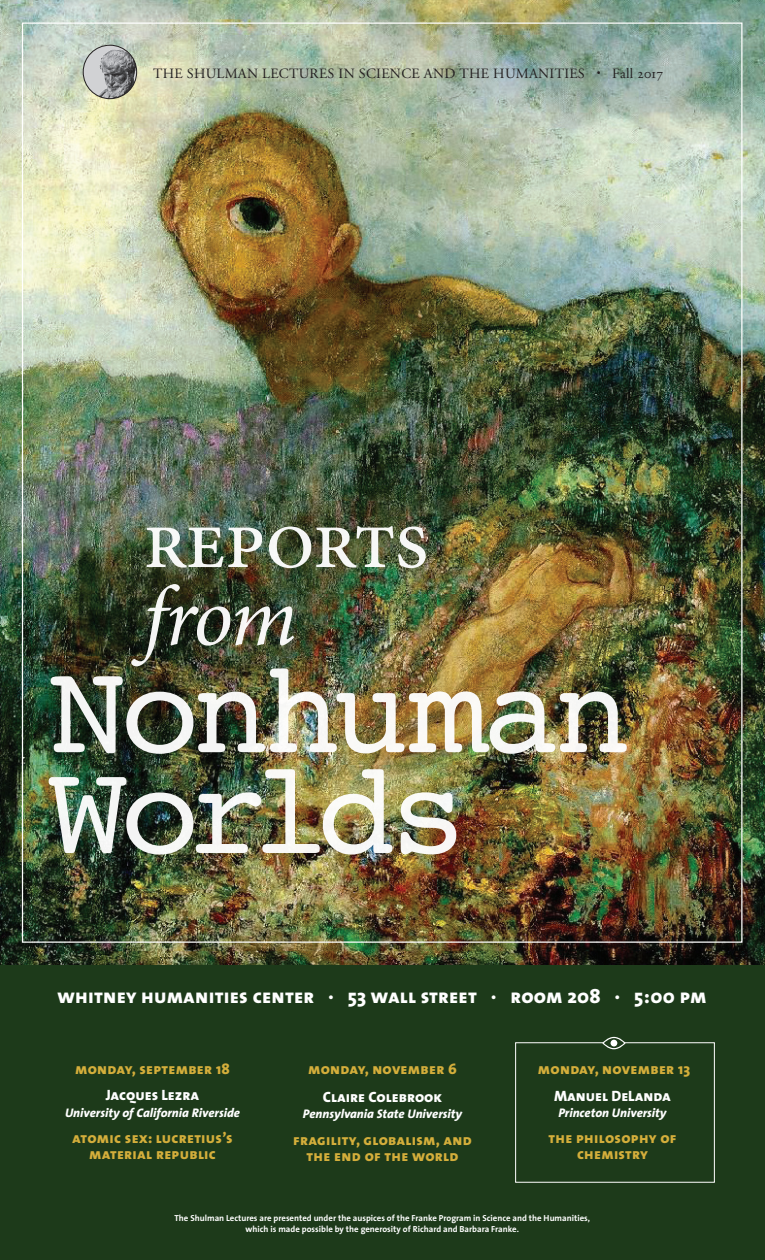
<style>
.page{position:relative;width:765px;height:1260px;background:#fff}
.page>*{position:absolute;margin:0;border:0;box-sizing:border-box;transform-origin:0 0}
.t1{font:131.12px/100.8px "Courier";letter-spacing:-.05em;color:#fff}
.t2{font:85px "Minion Pro";letter-spacing:-.025em;color:#fff}
.t3{font:italic 85px "Minion Pro";color:#fff}
.t4{font:20px "The Sans Extra Bold Caps";letter-spacing:.01em;color:#fff}
.t5{font:15px/16.2px "The Sans Extra Bold Caps";letter-spacing:.02em;color:#d4ae3b;text-align:center}
.t6{font:15px/28px "The Sans Extra Bold Caps";color:#d4ae3b;text-align:center}
.t7{font:14.12px "A Gar Romw OS";letter-spacing:.02em;color:#231f20}
.t8{font:italic 800 12.5px "The Sans";color:#fff}
.t9{font:700 8.75px/10.5px "The Sans";color:#fff;text-align:center}
.s1{font-size:10px}
.s2{font-family:"The Sans";font-weight:800}
.s3{color:#fff}
</style>
<div class="page">
<img style="left:0;top:0;width:765px;height:965px">
<div style="left:0;top:965px;width:765px;height:295px;background:#1d3a1a"></div>
<svg style="left:515px;top:1037px;width:200px;height:146px"></svg>
<div style="left:83px;top:45px;width:54px;height:54px;background:#d1d2d4;border-radius:50%"></div>
<img style="left:97px;top:48px;width:40px;height:51px">
<div style="left:83px;top:45px;width:54px;height:54px;border:1px solid #231f20;border-radius:50%"></div>
<p class="t7" style="left:153px;top:66px;width:512px">THE SHULMAN LECTURES IN SCIENCE AND THE HUMANITIES <span class="s1">•</span> Fall 2017</p>
<h2 class="t2" style="left:143px;top:483px;width:287px">reports</h2>
<h2 class="t3" style="left:143px;top:559px;width:156px">from</h2>
<h1 class="t1" style="left:48px;top:657px;width:585px">Nonhuman<br>Worlds</h1>
<h3 class="t4" style="left:58px;top:980px;width:651px">whitney humanities center · <span class="s2">53</span> wall street · room <span class="s2">208</span> · <span class="s2">5:00</span> pm</h3>
<p class="t5" style="left:75px;top:1056px;width:156px;line-height:26.2px">monday, september <span class="s2">18<br></span><span class="s3">Jacques Lezra</span></p>
<p class="t8" style="left:65px;top:1102px;width:176px">University of California Riverside</p>
<p class="t5" style="left:72px;top:1129px;width:162px">atomic sex: lucretius’s material republic</p>
<p class="t6" style="left:308px;top:1055px;width:150px">monday, november <span class="s2">6<br></span><span class="s3">Claire Colebrook</span></p>
<p class="t8" style="left:303px;top:1104px;width:161px">Pennsylvania State University</p>
<p class="t5" style="left:293px;top:1131px;width:180px">fragility, globalism, and the end of the world</p>
<p class="t5" style="left:538px;top:1056px;width:154px;line-height:26.2px">monday, november <span class="s2">13<br></span><span class="s3">Manuel DeLanda</span></p>
<p class="t8" style="left:558px;top:1102px;width:110px">Princeton University</p>
<p class="t5" style="left:548px;top:1129px;width:130px">the philosophy of chemistry</p>
<p class="t9" style="left:175px;top:1213px;width:417px">The Shulman Lectures are presented under the auspices of the Franke Program in Science and the Humanities, which is made possible by the generosity of Richard and Barbara Franke.</p>
</div>
